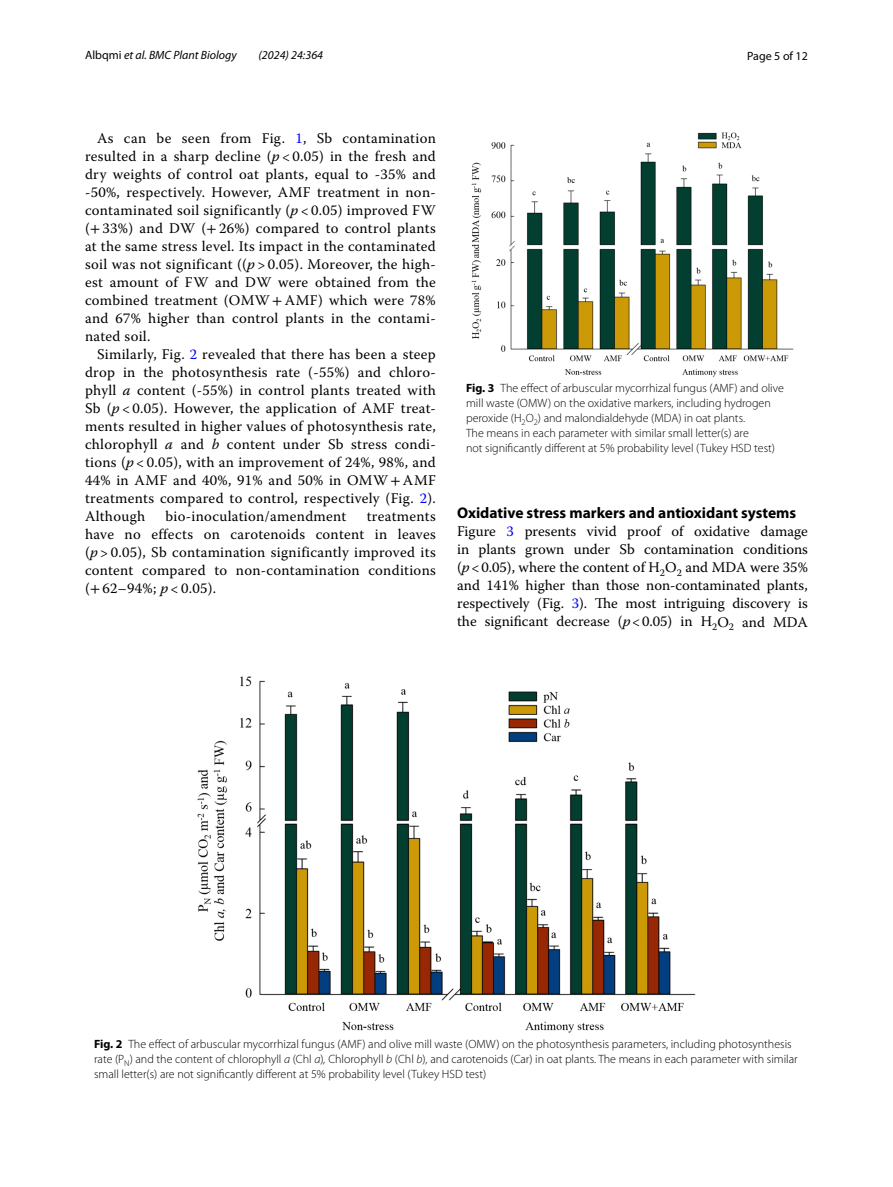
<style>
.page{position:relative;width:893px;height:1187px;background:#fff}
.page>*{position:absolute;margin:0;border:0;box-sizing:border-box;transform-origin:0 0}
.t1{font:700 15.45px "Myriad Pro";color:#000}
.t2{font:14.7px/18px "Warnock Pro";letter-spacing:.02em;color:#000;text-align:justify}
.t3{font:300 12px/15px "Myriad Pro";color:#000}
.t4{font:italic 12px "Myriad Pro";color:#000}
.t5{font:12px "Myriad Pro";color:#000}
.s1{font-style:normal}
.s2{color:#00f}
.s3{font-style:italic}
.s4{font-family:"STIX"}
.s5{font-weight:700}
</style>
<div class="page">
<img style="left:197px;top:676px;width:498px;height:356px">
<img style="left:471px;top:133px;width:323px;height:244px">
<p class="t4" style="left:85px;top:48px;width:153px"><span class="s1">Albqmi</span> et al. BMC Plant Biology</p>
<p class="t4" style="left:259px;top:48px;width:66px">(2024) 24:364</p>
<p class="t5" style="left:747px;top:48px;width:62px">Page 5 of 12</p>
<p class="t2" style="left:85px;top:128px;width:352px;text-indent:12px">As can be seen from Fig. <span class="s2">1</span>, Sb contamination resulted in a sharp decline (<span class="s3">p</span> &lt; 0.05) in the fresh and dry weights of control oat plants, equal to -35% and -50%, respectively. However, AMF treatment in non&shy;contaminated soil significantly (<span class="s3">p</span> &lt; 0.05) improved FW (<span class="s4">+</span>33%) and DW (<span class="s4">+</span>26%) compared to control plants at the same stress level. Its impact in the contaminated soil was not significant ((<span class="s3">p</span> &gt; 0.05). Moreover, the high&shy;est amount of FW and DW were obtained from the combined treatment (OMW<span class="s4">+</span> AMF) which were 78% and 67% higher than control plants in the contami&shy;nated soil.</p>
<p class="t2" style="left:85px;top:344px;width:352px;text-indent:12px">Similarly, Fig. <span class="s2">2</span> revealed that there has been a steep drop in the photosynthesis rate (-55%) and chloro&shy;phyll <span class="s3">a</span> content (-55%) in control plants treated with Sb (<span class="s3">p</span> &lt; 0.05). However, the application of AMF treat&shy;ments resulted in higher values of photosynthesis rate, chlorophyll <span class="s3">a</span> and <span class="s3">b</span> content under Sb stress condi&shy;tions (<span class="s3">p</span> &lt; 0.05), with an improvement of 24%, 98%, and 44% in AMF and 40%, 91% and 50% in OMW<span class="s4">+</span> AMF treatments compared to control, respectively (Fig. <span class="s2">2</span>).<br>Although</p>
<p class="t3" style="left:466px;top:381px;width:319px"><span class="s5">Fig. 3</span> The effect of arbuscular mycorrhizal fungus (AMF) and olive mill waste (OMW) on the oxidative markers, including hydrogen peroxide (H<sub>2</sub>O<sub>2</sub>) and malondialdehyde (MDA) in oat plants.<br>The means in each parameter with similar small letter(s) are<br>not significantly different at 5% probability level (Tukey HSD test)</p>
<p class="t2" style="left:85px;top:506px;width:352px;text-indent:282px">treatments have no effects on carotenoids content in leaves (<span class="s3">p</span> &gt; 0.05), Sb contamination significantly improved its content compared to non-contamination conditions (<span class="s4">+</span>62–94%; <span class="s3">p</span> &lt; 0.05).</p>
<p class="t1" style="left:457px;top:503px;width:341px">Oxidative stress markers and antioxidant systems</p>
<p class="t2" style="left:165px;top:506px;width:182px">bio-inoculation/amendment</p>
<p class="t2" style="left:457px;top:522px;width:352px">Figure <span class="s2">3</span> presents vivid proof of oxidative damage in plants grown under Sb contamination conditions (<span class="s3">p</span>&lt;0.05), where the content of H<sub>2</sub>O<sub>2</sub> and MDA were 35% and 141% higher than those non-contaminated plants, respectively (Fig. <span class="s2">3</span>). The most intriguing discovery is the significant decrease (<span class="s3">p</span>&lt;0.05) in H<sub>2</sub>O<sub>2</sub> and MDA</p>
<p class="t3" style="left:94px;top:1036px;width:705px"><span class="s5">Fig. 2</span> The effect of arbuscular mycorrhizal fungus (AMF) and olive mill waste (OMW) on the photosynthesis parameters, including photosynthesis rate (P<sub>N</sub>) and the content of chlorophyll <span class="s3">a</span> (Chl <span class="s3">a</span>)<span class="s3">,</span> Chlorophyll <span class="s3">b</span> (Chl <span class="s3">b</span>)<span class="s3">,</span> and carotenoids (Car) in oat plants. The means in each parameter with similar small letter(s) are not significantly different at 5% probability level (Tukey HSD test)</p>
</div>
